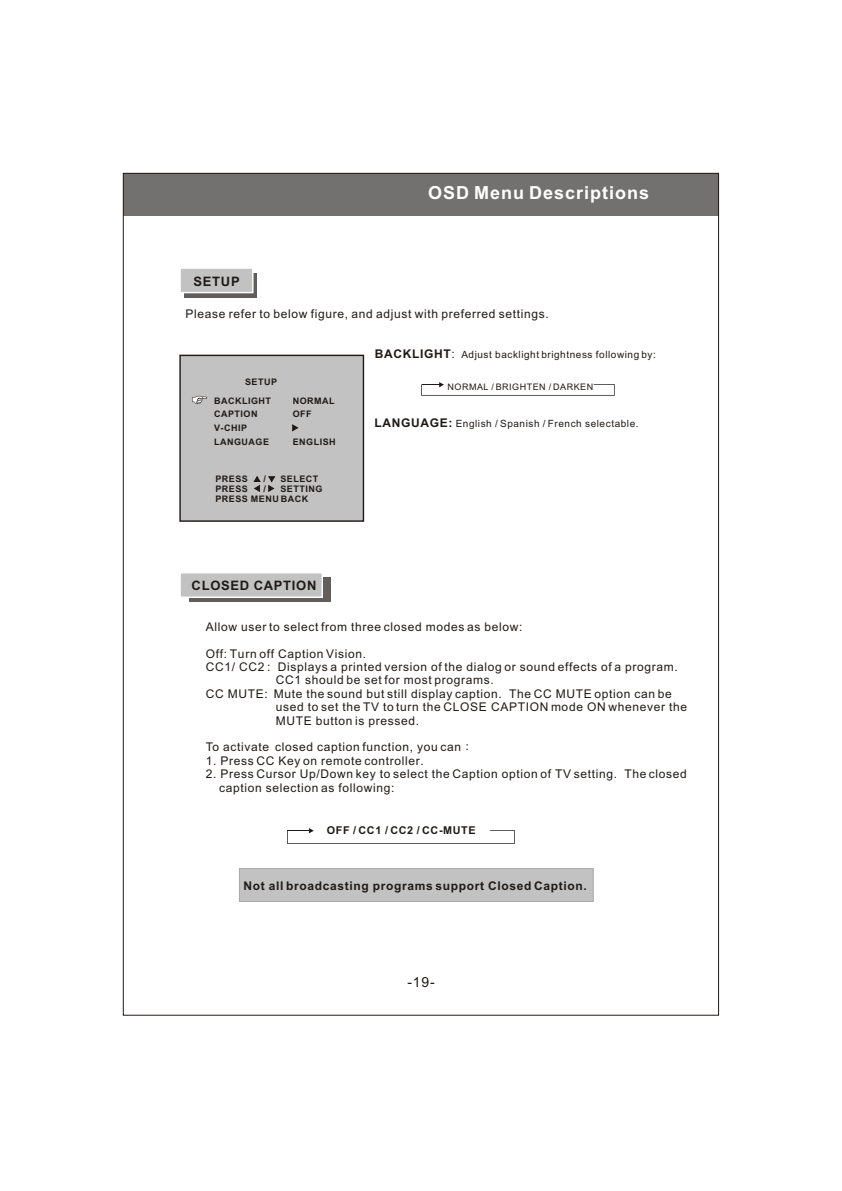
<style>
.page{position:relative;width:842px;height:1191px;background:#fff}
.page>*{position:absolute;margin:0;border:0;box-sizing:border-box;transform-origin:0 0}
.t1{font:700 18px "Arial";letter-spacing:.055em;color:#fff}
.t2{font:14px "Arial";color:#1f1a17}
.t3{font:700 13px "Arial";letter-spacing:.055em;color:#1f1a17}
.t4{font:12px/13.4px "Arial";letter-spacing:.055em;color:#1f1a17}
.t5{font:700 12px "Arial";letter-spacing:.055em;color:#1f1a17}
.t6{font:700 10.8px "Arial";letter-spacing:.055em;color:#1f1a17}
.t7{font:10px "Arial";letter-spacing:.055em;color:#1f1a17}
.t8{font:700 9px/13.7px "Arial";letter-spacing:.055em;color:#1f1a17}
.t9{font:9px "Arial";letter-spacing:.055em;color:#1f1a17}
.s1{font-weight:700;font-size:12px}
.s2{font-size:12px}
</style>
<div class="page">
<div style="left:123px;top:173px;width:596px;height:43px;background:#737070"></div>
<div style="left:179px;top:355px;width:185px;height:167px;background:#c2c2c2;border:1px solid #1f1a17"></div>
<svg style="left:192px;top:396px;width:15px;height:8px"></svg>
<svg style="left:421px;top:382px;width:194px;height:14px"></svg>
<svg style="left:185px;top:273px;width:72px;height:24px"></svg>
<div style="left:179px;top:267px;width:75px;height:26px;background:#c2c2c2;border:1px solid #fff"></div>
<svg style="left:293px;top:425px;width:5px;height:6px"></svg>
<svg style="left:254px;top:476px;width:6px;height:16px"></svg>
<svg style="left:269px;top:477px;width:6px;height:15px"></svg>
<svg style="left:287px;top:828px;width:228px;height:16px"></svg>
<div style="left:239px;top:868px;width:354px;height:34px;background:#c2c2c2;border:1px solid #aba8a8"></div>
<div style="left:189px;top:578px;width:141px;height:24px;background:#615e5c"></div>
<div style="left:179px;top:572px;width:144px;height:26px;background:#c2c2c2;border:1px solid #fff"></div>
<h1 class="t1" style="left:428px;top:186px;width:223px">OSD Menu Descriptions</h1>
<p class="t3" style="left:194px;top:276px;width:48px">SETUP</p>
<p class="t4" style="left:185px;top:308px;width:365px">Please refer to below figure, and adjust with preferred settings.</p>
<p class="t8" style="left:245px;top:376px;width:34px">SETUP</p>
<p class="t8" style="left:214px;top:395px;width:58px">BACKLIGHT<br>CAPTION</p>
<p class="t8" style="left:214px;top:436px;width:56px">LANGUAGE</p>
<p class="t8" style="left:214px;top:422px;width:34px">V-CHIP</p>
<p class="t8" style="left:293px;top:395px;width:43px;line-height:13.1px">NORMAL<br>OFF</p>
<p class="t8" style="left:293px;top:436px;width:45px">ENGLISH</p>
<p class="t8" style="left:215px;top:472px;width:34px">PRESS</p>
<p class="t8" style="left:263px;top:472px;width:4px">/</p>
<p class="t8" style="left:280px;top:472px;width:39px">SELECT</p>
<p class="t8" style="left:215px;top:482px;width:34px">PRESS</p>
<p class="t8" style="left:263px;top:482px;width:4px">/</p>
<p class="t8" style="left:215px;top:484px;width:108px;line-height:10.1px;text-indent:65px">SETTING<br>PRESS MENU BACK</p>
<p class="t7" style="left:375px;top:351px;width:283px"><span class="s1">BACKLIGHT</span><span class="s2">:</span> Adjust backlight brightness following by:</p>
<p class="t9" style="left:448px;top:383px;width:147px">NORMAL / BRIGHTEN / DARKEN</p>
<p class="t7" style="left:374px;top:419px;width:266px"><span class="s1">LANGUAGE:</span> English / Spanish / French selectable.</p>
<p class="t3" style="left:192px;top:581px;width:126px">CLOSED CAPTION</p>
<p class="t4" style="left:206px;top:621px;width:318px">Allow user to select from three closed modes as below:</p>
<p class="t4" style="left:206px;top:648px;width:162px">Off: Turn off Caption Vision.</p>
<p class="t4" style="left:206px;top:661px;width:474px">CC1/ CC2 : Displays a printed version of the dialog or sound effects of a program.</p>
<p class="t4" style="left:276px;top:675px;width:220px">CC1 should be set for most programs.</p>
<p class="t4" style="left:206px;top:688px;width:467px">CC MUTE: Mute the sound but still display caption. The CC MUTE option can be</p>
<p class="t4" style="left:276px;top:701px;width:413px">used to set the TV to turn the CLOSE CAPTION mode ON whenever the</p>
<p class="t4" style="left:276px;top:715px;width:145px">MUTE button is pressed.</p>
<p class="t4" style="left:206px;top:742px;width:257px">To activate closed caption function, you can</p>
<p class="t4" style="left:206px;top:755px;width:220px">1. Press CC Key on remote controller.</p>
<p class="t4" style="left:219px;top:768px;width:469px;text-indent:-13px">2. Press Cursor Up/Down key to select the Caption option of TV setting. The closed caption selection as following:</p>
<p class="t6" style="left:327px;top:827px;width:150px">OFF / CC1 / CC2 / CC-MUTE</p>
<p class="t5" style="left:244px;top:881px;width:345px">Not all broadcasting programs support Closed Caption.</p>
<p class="t2" style="left:408px;top:977px;width:29px">-19-</p>
</div>
